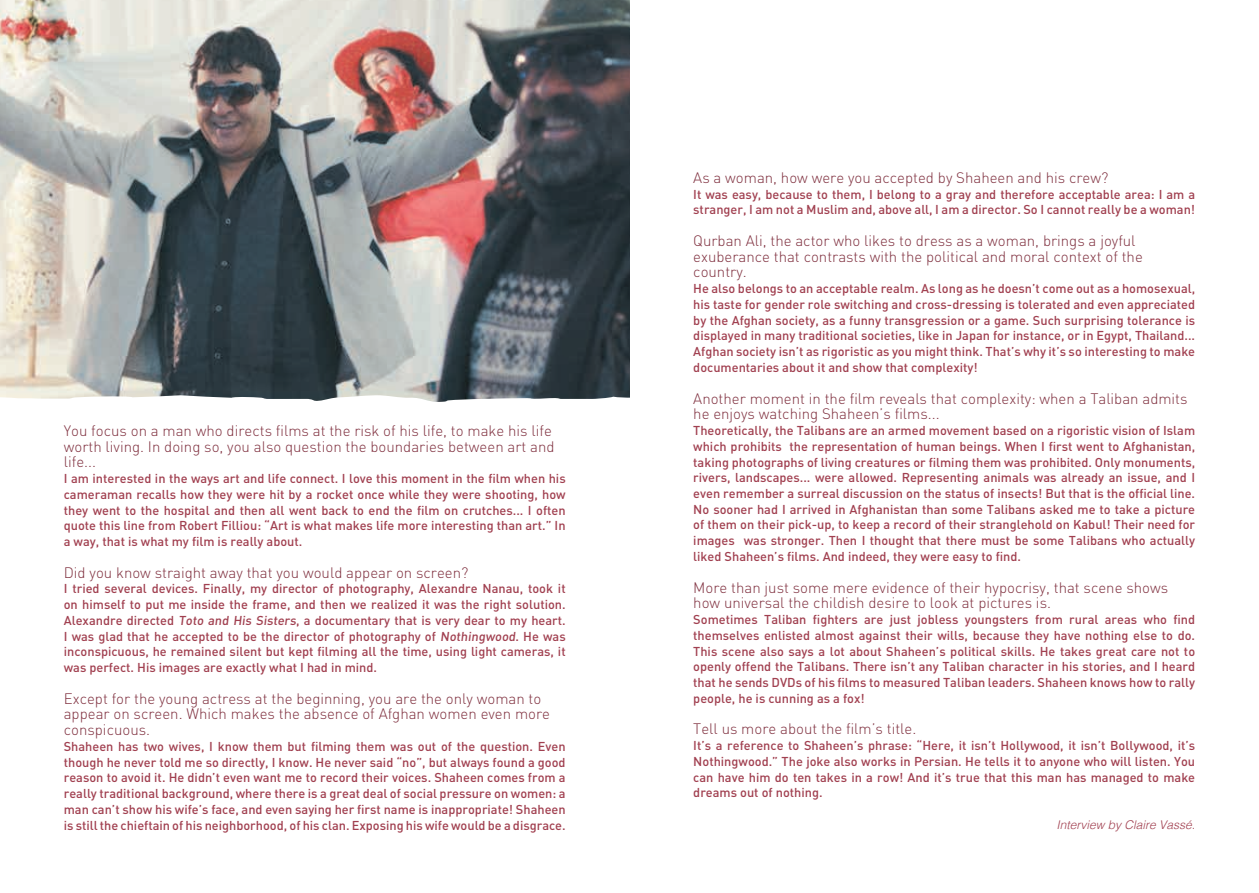
<style>
.page{position:relative;width:1259px;height:893px;background:#fff}
.page>*{position:absolute;margin:0;border:0;box-sizing:border-box;transform-origin:0 0}
.t1{font:300 15px/15.8px "Din";color:#7f2f3e}
.t2{font:500 12.75px/15.8px "Din";color:#a14050;text-align:justify}
.t3{font:italic 300 12px "Helvetica";color:#a14050}
</style>
<div class="page">
<img style="left:0;top:0;width:629px;height:395px">
<svg style="left:0;top:395px;width:630px;height:7px"></svg>
<p class="t1" style="left:64px;top:422px;width:492px">You focus on a man who directs films at the risk of his life, to make his life worth living. In doing so, you also question the boundaries between art and life...</p>
<p class="t2" style="left:64px;top:470px;width:503px">I am interested in the ways art and life connect. I love this moment in the film when his cameraman recalls how they were hit by a rocket once while they were shooting, how they went to the hospital and then all went back to end the film on crutches... I often quote this line from Robert Filliou: “Art is what makes life more interesting than art.” In a way, that is what my film is really about.</p>
<p class="t1" style="left:64px;top:564px;width:406px">Did you know straight away that you would appear on screen?</p>
<p class="t2" style="left:64px;top:580px;width:503px">I tried several devices. Finally, my director of photography, Alexandre Nanau, took it on himself to put me inside the frame, and then we realized it was the right solution.<br>Alexandre directed Toto and His Sisters, a documentary that is very dear to my heart.<br>I was glad that he accepted to be the director of photography of Nothingwood. He was inconspicuous, he remained silent but kept filming all the time, using light cameras, it was perfect. His images are exactly what I had in mind.</p>
<p class="t1" style="left:64px;top:690px;width:488px">Except for the young actress at the beginning, you are the only woman to appear on screen. Which makes the absence of Afghan women even more conspicuous.</p>
<p class="t2" style="left:64px;top:738px;width:503px">Shaheen has two wives, I know them but filming them was out of the question. Even though he never told me so directly, I know. He never said “no”, but always found a good reason to avoid it. He didn’t even want me to record their voices. Shaheen comes from a really traditional background, where there is a great deal of social pressure on women: a man can’t show his wife’s face, and even saying her first name is inappropriate! Shaheen is still the chieftain of his neighborhood, of his clan. Exposing his wife would be a disgrace.</p>
<p class="t1" style="left:693px;top:170px;width:417px">As a woman, how were you accepted by Shaheen and his crew?</p>
<p class="t2" style="left:693px;top:186px;width:503px">It was easy, because to them, I belong to a gray and therefore acceptable area: I am a stranger, I am not a Muslim and, above all, I am a director. So I cannot really be a woman!</p>
<p class="t1" style="left:693px;top:233px;width:451px">Qurban Ali, the actor who likes to dress as a woman, brings a joyful exuberance that contrasts with the political and moral context of the country.</p>
<p class="t2" style="left:693px;top:280px;width:503px">He also belongs to an acceptable realm. As long as he doesn’t come out as a homosexual, his taste for gender role switching and cross-dressing is tolerated and even appreciated by the Afghan society, as a funny transgression or a game. Such surprising tolerance is displayed in many traditional societies, like in Japan for instance, or in Egypt, Thailand...<br>Afghan society isn’t as rigoristic as you might think. That’s why it’s so interesting to make documentaries about it and show that complexity!</p>
<p class="t1" style="left:693px;top:390px;width:496px">Another moment in the film reveals that complexity: when a Taliban admits he enjoys watching Shaheen’s films...</p>
<p class="t2" style="left:693px;top:422px;width:503px">Theoretically, the Talibans are an armed movement based on a rigoristic vision of Islam which prohibits the representation of human beings. When I first went to Afghanistan, taking photographs of living creatures or filming them was prohibited. Only monuments, rivers, landscapes... were allowed. Representing animals was already an issue, and I even remember a surreal discussion on the status of insects! But that is the official line.<br>No sooner had I arrived in Afghanistan than some Talibans asked me to take a picture of them on their pick-up, to keep a record of their stranglehold on Kabul! Their need for images was stronger. Then I thought that there must be some Talibans who actually liked Shaheen’s films. And indeed, they were easy to find.</p>
<p class="t1" style="left:693px;top:579px;width:476px">More than just some mere evidence of their hypocrisy, that scene shows how universal the childish desire to look at pictures is.</p>
<p class="t2" style="left:693px;top:611px;width:503px">Sometimes Taliban fighters are just jobless youngsters from rural areas who find themselves enlisted almost against their wills, because they have nothing else to do.<br>This scene also says a lot about Shaheen’s political skills. He takes great care not to openly offend the Talibans. There isn’t any Taliban character in his stories, and I heard that he sends DVDs of his films to measured Taliban leaders. Shaheen knows how to rally people, he is cunning as a fox!</p>
<p class="t1" style="left:693px;top:721px;width:225px">Tell us more about the film’s title.</p>
<p class="t2" style="left:693px;top:737px;width:503px">It’s a reference to Shaheen’s phrase: “Here, it isn’t Hollywood, it isn’t Bollywood, it’s Nothingwood.” The joke also works in Persian. He tells it to anyone who will listen. You can have him do ten takes in a row! And it’s true that this man has managed to make dreams out of nothing.</p>
<p class="t3" style="left:1056px;top:814px;width:140px">Interview by Claire Vassé.</p>
</div>
